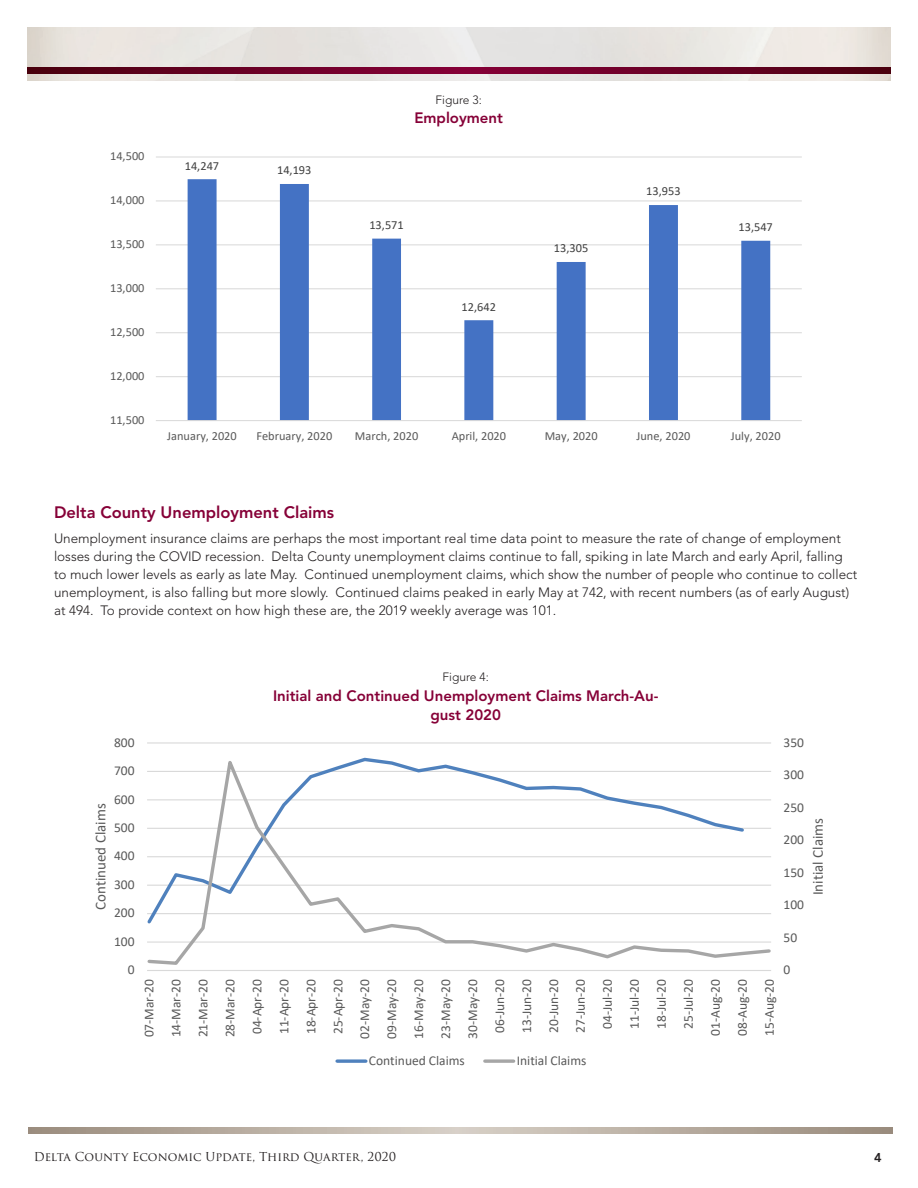
<style>
.page{position:relative;width:918px;height:1188px;background:#fff}
.page>*{position:absolute;margin:0;border:0;box-sizing:border-box;transform-origin:0 0}
.t1{font:800 16.5px "Avenir";color:#860037}
.t2{font:800 15px/19.5px "Avenir";color:#860037;text-align:center}
.t3{font:15px "Calibri";color:#595959}
.t4{font:300 13.5px/18px "Avenir";color:#231f20}
.t5{font:13.5px/27px "Calibri";color:#595959;text-align:right}
.t6{font:800 12.75px "Avenir";color:#231f20}
.t7{font:12.3px "Calibri";color:#595959}
.t8{font:12.3px "Calibri";color:#404040}
.t9{font:12px "Trajan Pro 3";color:#231f20}
.t10{font:300 12px "Avenir";color:#231f20}
</style>
<div class="page">
<img style="left:27px;top:27px;width:864px;height:54px">
<svg style="left:27px;top:68px;width:864px;height:6px;background:#680023"></svg>
<svg style="left:28px;top:1128px;width:864px;height:6px;background:#b8ada1"></svg>
<hr style="left:156px;top:376px;width:646px;height:1px;background:#d9d9d9">
<hr style="left:156px;top:332px;width:646px;height:1px;background:#d9d9d9">
<hr style="left:156px;top:288px;width:646px;height:1px;background:#d9d9d9">
<hr style="left:156px;top:244px;width:646px;height:1px;background:#d9d9d9">
<hr style="left:156px;top:200px;width:646px;height:1px;background:#d9d9d9">
<hr style="left:156px;top:156px;width:646px;height:2px;background:#d9d9d9">
<svg style="left:188px;top:179px;width:582px;height:241px"></svg>
<hr style="left:156px;top:420px;width:646px;height:1px;background:#d9d9d9">
<hr style="left:147px;top:742px;width:624px;height:2px;background:#d9d9d9">
<hr style="left:147px;top:970px;width:624px;height:1px;background:#d9d9d9">
<svg style="left:147px;top:757px;width:624px;height:208px"></svg>
<svg style="left:337px;top:1059px;width:29px;height:4px"></svg>
<svg style="left:485px;top:1059px;width:29px;height:4px"></svg>
<p class="t7" style="left:110px;top:148px;width:36px">14,500</p>
<p class="t7" style="left:110px;top:192px;width:36px">14,000</p>
<p class="t7" style="left:110px;top:236px;width:36px">13,500</p>
<p class="t7" style="left:110px;top:280px;width:36px">13,000</p>
<p class="t7" style="left:110px;top:324px;width:36px">12,500</p>
<p class="t7" style="left:110px;top:368px;width:36px">12,000</p>
<p class="t7" style="left:110px;top:411px;width:36px">11,500</p>
<p class="t8" style="left:185px;top:157px;width:36px">14,247</p>
<p class="t8" style="left:277px;top:162px;width:36px">14,193</p>
<p class="t10" style="left:435px;top:92px;width:48px">Figure 3:</p>
<p class="t2" style="left:414px;top:108px;width:90px">Employment</p>
<p class="t8" style="left:369px;top:216px;width:36px">13,571</p>
<p class="t8" style="left:462px;top:298px;width:36px">12,642</p>
<p class="t8" style="left:554px;top:240px;width:36px">13,305</p>
<p class="t8" style="left:646px;top:183px;width:36px">13,953</p>
<p class="t8" style="left:739px;top:219px;width:36px">13,547</p>
<p class="t7" style="left:167px;top:428px;width:71px">January, 2020</p>
<p class="t7" style="left:256px;top:428px;width:77px">February, 2020</p>
<p class="t7" style="left:355px;top:428px;width:65px">March, 2020</p>
<p class="t7" style="left:452px;top:428px;width:56px">April, 2020</p>
<p class="t7" style="left:545px;top:428px;width:54px">May, 2020</p>
<p class="t7" style="left:637px;top:428px;width:55px">June, 2020</p>
<p class="t7" style="left:731px;top:428px;width:51px">July, 2020</p>
<p class="t1" style="left:54px;top:502px;width:282px">Delta County Unemployment Claims</p>
<p class="t4" style="left:54px;top:529px;width:805px">Unemployment insurance claims are perhaps the most important real time data point to measure the rate of change of employment losses during the COVID recession. Delta County unemployment claims continue to fall, spiking in late March and early April, falling to much lower levels as early as late May. Continued unemployment claims, which show the number of people who continue to collect unemployment, is also falling but more slowly. Continued claims peaked in early May at 742, with recent numbers (as of early August) at 494. To provide context on how high these are, the 2019 weekly average was 101.</p>
<p class="t3" style="left:90px;top:910px;width:108px;rotate:-90deg">Continued Claims</p>
<p class="t5" style="left:114px;top:728px;width:22px">800</p>
<p class="t5" style="left:114px;top:757px;width:22px">700</p>
<p class="t5" style="left:114px;top:785px;width:22px">600</p>
<p class="t5" style="left:114px;top:814px;width:22px">500</p>
<p class="t5" style="left:114px;top:842px;width:22px">400</p>
<p class="t5" style="left:114px;top:871px;width:22px">300</p>
<p class="t5" style="left:114px;top:899px;width:22px">200</p>
<p class="t5" style="left:114px;top:927px;width:22px">100</p>
<p class="t5" style="left:128px;top:956px;width:8px">0</p>
<p class="t10" style="left:443px;top:670px;width:48px">Figure 4:</p>
<p class="t2" style="left:273px;top:686px;width:387px">Initial and Continued Unemployment Claims March-Au&shy;gust 2020</p>
<p class="t5" style="left:784px;top:728px;width:22px">350</p>
<p class="t5" style="left:784px;top:761px;width:22px">300</p>
<p class="t5" style="left:784px;top:793px;width:22px">250</p>
<p class="t5" style="left:784px;top:826px;width:22px">200</p>
<p class="t5" style="left:784px;top:858px;width:22px">150</p>
<p class="t5" style="left:784px;top:891px;width:22px">100</p>
<p class="t3" style="left:807px;top:895px;width:79px;rotate:-90deg">Initial Claims</p>
<p class="t5" style="left:784px;top:923px;width:15px">50</p>
<p class="t5" style="left:784px;top:956px;width:8px">0</p>
<p class="t5" style="left:135px;top:1039px;width:61px;rotate:-90deg">07-Mar-20<br>14-Mar-20<br>21-Mar-20<br>28-Mar-20<br>04-Apr-20<br>11-Apr-20<br>18-Apr-20<br>25-Apr-20<br>02-May-20<br>09-May-20<br>16-May-20<br>23-May-20<br>30-May-20<br>06-Jun-20<br>13-Jun-20<br>20-Jun-20<br>27-Jun-20<br>04-Jul-20<br>11-Jul-20<br>18-Jul-20<br>25-Jul-20<br>01-Aug-20<br>08-Aug-20<br>15-Aug-20</p>
<p class="t5" style="left:369px;top:1047px;width:98px">Continued Claims</p>
<p class="t5" style="left:517px;top:1047px;width:71px">Initial Claims</p>
<p class="t9" style="left:34px;top:1148px;width:364px">Delta County Economic Update, Third Quarter, 2020</p>
<p class="t6" style="left:874px;top:1150px;width:9px">4</p>
</div>
